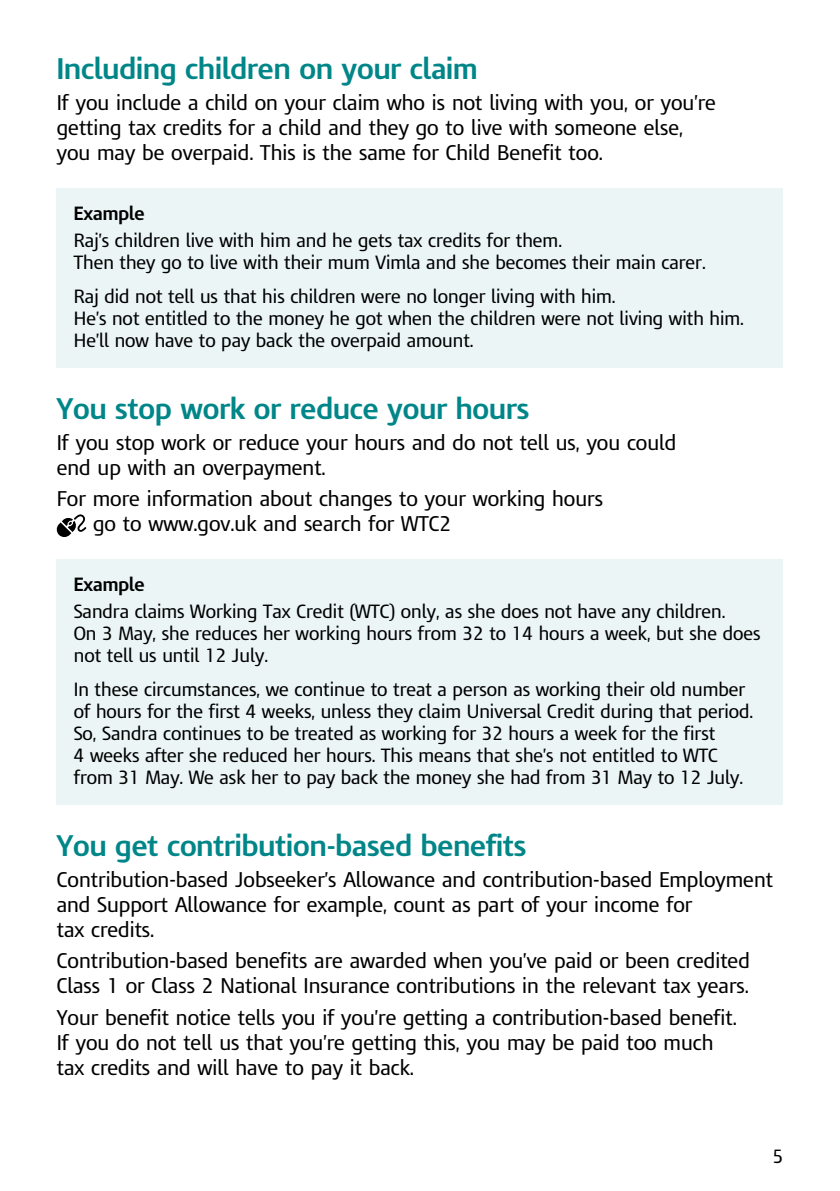
<style>
.page{position:relative;width:840px;height:1191px;background:#fff}
.page>*{position:absolute;margin:0;border:0;box-sizing:border-box;transform-origin:0 0}
.Headings{font:700 28px "IR Modena";color:#008688}
._3_3_1_A4_bodytext{font:20px/25px "IR Modena";color:#000}
.Examples{font:18px/22px "IR Modena";color:#000}
.Examples_Heading{font:700 18px "IR Modena";color:#000}
.Body_text{font:18px "IR Modena";color:#000}
</style>
<div class="page">
<div style="left:57px;top:559px;width:725px;height:246px;background:#ebf5f5"></div>
<svg style="left:57px;top:514px;width:29px;height:23px"></svg>
<div style="left:57px;top:188px;width:725px;height:180px;background:#ebf5f5"></div>
<h1 class="Headings" style="left:57px;top:52px;width:422px">Including children on your claim</h1>
<p class="_3_3_1_A4_bodytext" style="left:57px;top:91px;width:660px">If you include a child on your claim who is not living with you, or you’re getting tax credits for a child and they go to live with someone else, you may be overpaid. This is the same for Child Benefit too.</p>
<p class="Examples_Heading" style="left:74px;top:202px;width:72px">Example</p>
<h3 class="Examples" style="left:74px;top:230px;width:633px">Raj’s children live with him and he gets tax credits for them.<br>Then they go to live with their mum Vimla and she becomes their main carer.</h3>
<h3 class="Examples" style="left:74px;top:285px;width:671px">Raj did not tell us that his children were no longer living with him.<br>He’s not entitled to the money he got when the children were not living with him.<br>He’ll now have to pay back the overpaid amount.</h3>
<h1 class="Headings" style="left:57px;top:392px;width:474px">You stop work or reduce your hours</h1>
<p class="_3_3_1_A4_bodytext" style="left:57px;top:430px;width:620px">If you stop work or reduce your hours and do not tell us, you could end up with an overpayment.</p>
<p class="_3_3_1_A4_bodytext" style="left:93px;top:486px;width:511px;text-indent:-36px">For more information about changes to your working hours go to www.gov.uk and search for WTC2</p>
<p class="Examples_Heading" style="left:74px;top:573px;width:72px">Example</p>
<h3 class="Examples" style="left:74px;top:601px;width:687px">Sandra claims Working Tax Credit (WTC) only, as she does not have any children.<br>On 3 May, she reduces her working hours from 32 to 14 hours a week, but she does not tell us until 12 July.</h3>
<h3 class="Examples" style="left:74px;top:678px;width:680px">In these circumstances, we continue to treat a person as working their old number of hours for the first 4 weeks, unless they claim Universal Credit during that period.<br>So, Sandra continues to be treated as working for 32 hours a week for the first<br>4 weeks after she reduced her hours. This means that she’s not entitled to WTC from 31 May. We ask her to pay back the money she had from 31 May to 12 July.</h3>
<h1 class="Headings" style="left:57px;top:828px;width:470px">You get contribution-based benefits</h1>
<p class="_3_3_1_A4_bodytext" style="left:57px;top:867px;width:717px">Contribution-based Jobseeker’s Allowance and contribution-based Employment and Support Allowance for example, count as part of your income for<br>tax credits.</p>
<p class="_3_3_1_A4_bodytext" style="left:57px;top:948px;width:694px">Contribution-based benefits are awarded when you’ve paid or been credited<br>Class 1 or Class 2 National Insurance contributions in the relevant tax years.</p>
<p class="_3_3_1_A4_bodytext" style="left:57px;top:1004px;width:681px">Your benefit notice tells you if you’re getting a contribution-based benefit.<br>If you do not tell us that you’re getting this, you may be paid too much tax credits and will have to pay it back.</p>
<h3 class="Body_text" style="left:772px;top:1145px;width:12px">5</h3>
</div>
